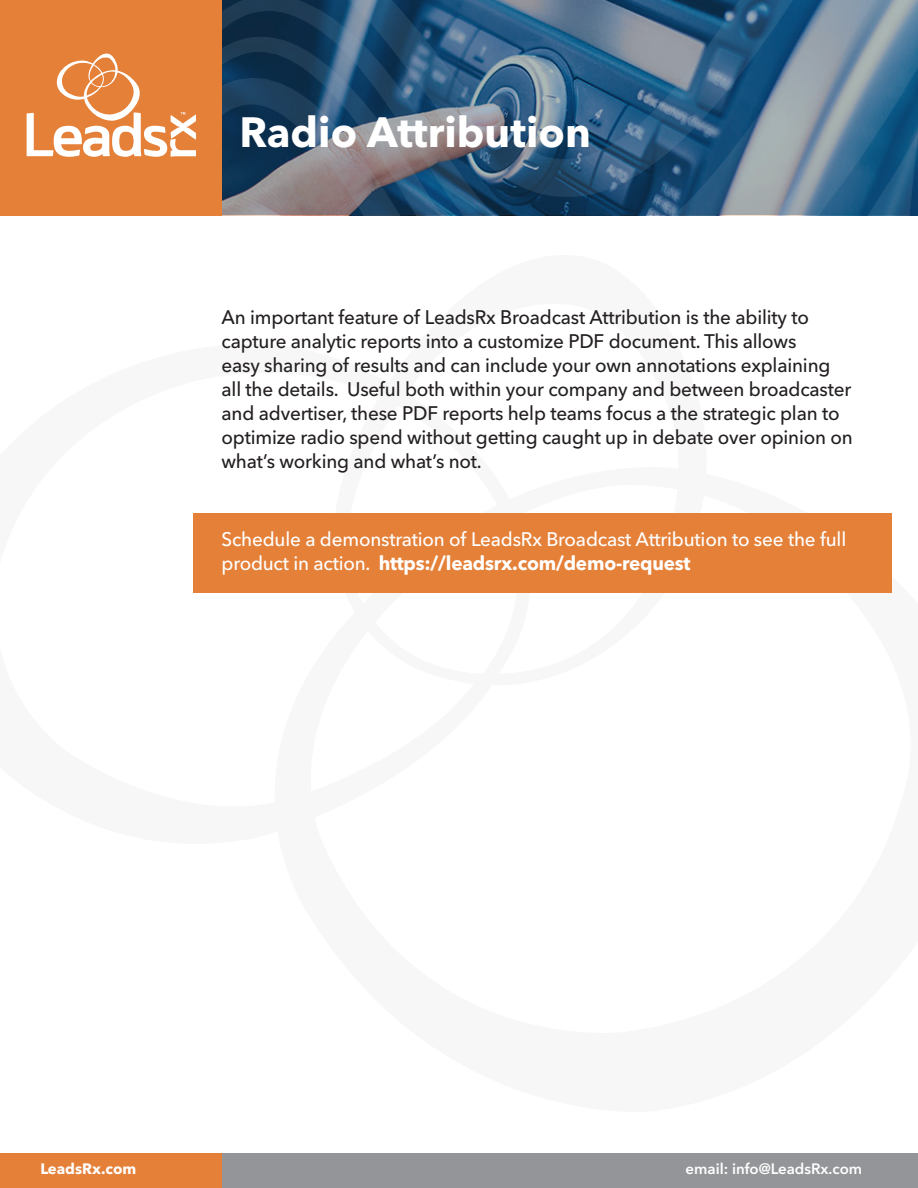
<style>
.page{position:relative;width:918px;height:1188px;background:#fff}
.page>*{position:absolute;margin:0;border:0;box-sizing:border-box;transform-origin:0 0}
.t1{font:700 42px "Avenir Next";color:#fff}
.t2{font:500 19.5px/24px "Avenir Next";letter-spacing:-.01em;color:#231f20}
.t3{font:500 19.5px/24px "Avenir Next";letter-spacing:-.01em;color:#fff}
.t4{font:600 15px "Avenir Next";color:#fff}
.t5{font:700 15px "Avenir Next";color:#fff}
.s1{font-weight:700}
</style>
<div class="page">
<div style="left:193px;top:514px;width:699px;height:79px;background:#e58038"></div>
<div style="left:0;top:1153px;width:918px;height:35px;background:#939598"></div>
<div style="left:0;top:1153px;width:222px;height:35px;background:#e58038"></div>
<svg style="left:222px;top:1px;width:695px;height:214px;background:#446682"></svg>
<div style="left:0;top:0;width:222px;height:216px;background:#e58038"></div>
<svg style="left:27px;top:54px;width:169px;height:103px"></svg>
<p class="t1" style="left:240px;top:96px;width:353px">Radio Attribution</p>
<p class="t2" style="left:222px;top:305px;width:589px">An important feature of LeadsRx Broadcast Attribution is the ability to</p>
<p class="t2" style="left:222px;top:329px;width:576px">capture analytic reports into a customize PDF document. This allows</p>
<p class="t2" style="left:222px;top:353px;width:633px">easy sharing of results and can include your own annotations explaining all the details. Useful both within your company and between broadcaster and advertiser, these PDF reports help teams focus a the strategic plan to optimize radio spend without getting caught up in debate over opinion on what’s working and what’s not.</p>
<p class="t3" style="left:222px;top:527px;width:626px">Schedule a demonstration of LeadsRx Broadcast Attribution to see the full product in action. <span class="s1">https://leadsrx.com/demo-request</span></p>
<p class="t5" style="left:40px;top:1156px;width:98px">LeadsRx.com</p>
<p class="t4" style="left:686px;top:1156px;width:178px">email: info@LeadsRx.com</p>
</div>
